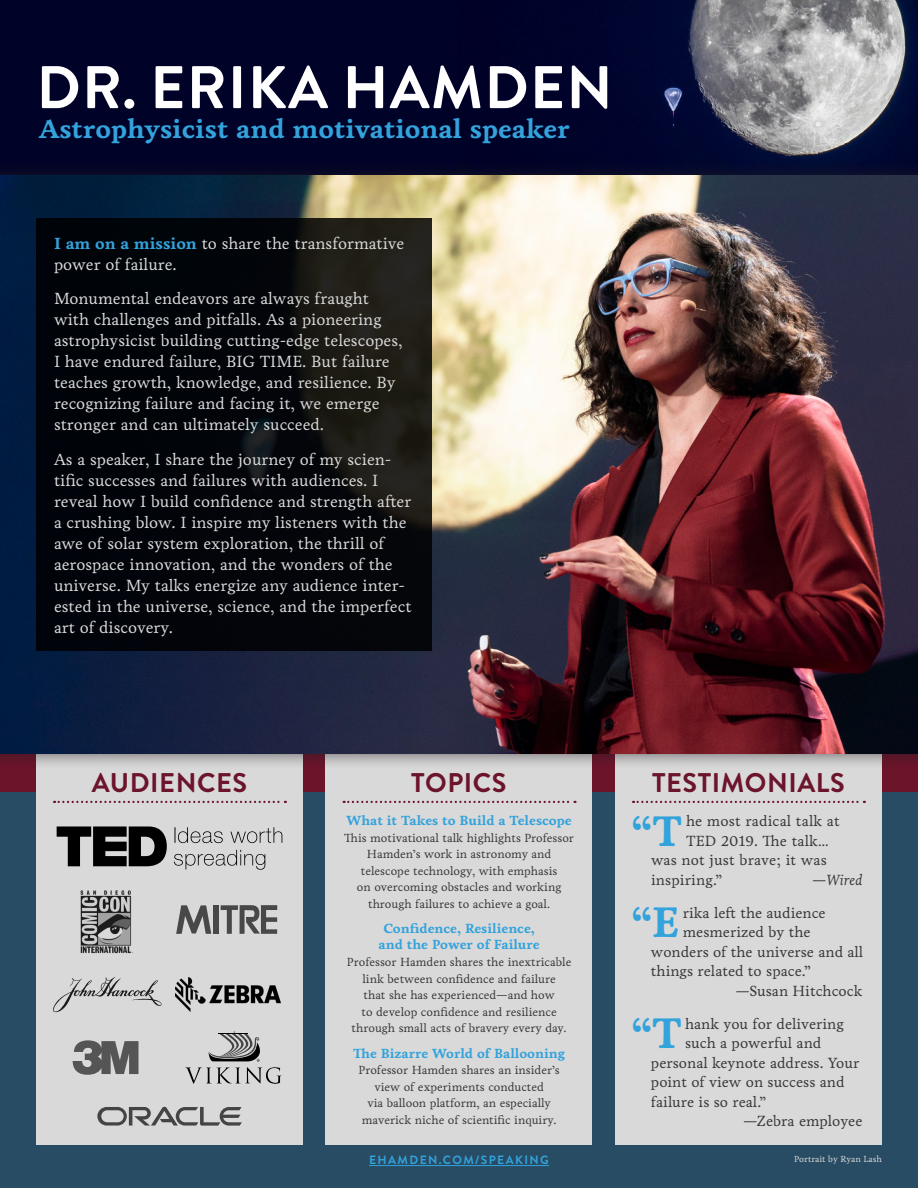
<style>
.page{position:relative;width:918px;height:1188px;background:#284c63}
.page>*{position:absolute;margin:0;border:0;box-sizing:border-box;transform-origin:0 0}
.t1{font:700 60px "Brandon Grotesque";letter-spacing:.02em;color:#fff}
.t2{font:700 43.65px "Livory";color:#33a3dc}
.t3{font:700 27px "Livory";color:#33a3dc}
.t4{font:700 27px "Brandon Grotesque";letter-spacing:.02em;color:#6b142b}
.t5{font:16.5px/21px "Livory";color:#dad9d9}
.t6{font:15px "Livory";color:#393839}
.t7{font:italic 15px "Livory";color:#393839}
.t8{font:700 13.5px/16.5px "Livory";color:#33a3dc;text-align:center}
.t9{font:12px/16.5px "Livory";color:#393839;text-align:center}
.t10{font:700 12px "Brandon Grotesque";letter-spacing:.12em;color:#33a3dc}
.t11{font:9px "Livory";color:#dad9d9}
.s1{font-weight:700;color:#33a3dc}
.s2{font-style:normal}
</style>
<div class="page">
<div style="left:0;top:753px;width:918px;height:39px;background:#6b142a"></div>
<div style="left:36px;top:746px;width:267px;height:399px;background:#dad9d9"></div>
<svg style="left:54px;top:801px;width:232px;height:2px"></svg>
<svg style="left:57px;top:827px;width:110px;height:39px"></svg>
<svg style="left:174px;top:827px;width:108px;height:43px"></svg>
<img style="left:80px;top:890px;width:52px;height:63px">
<svg style="left:98px;top:1107px;width:144px;height:19px"></svg>
<svg style="left:185px;top:1031px;width:97px;height:53px"></svg>
<svg style="left:53px;top:977px;width:109px;height:35px"></svg>
<svg style="left:176px;top:905px;width:35px;height:29px"></svg>
<div style="left:213px;top:905px;width:5px;height:29px;background:#484848"></div>
<svg style="left:221px;top:905px;width:56px;height:29px"></svg>
<img style="left:175px;top:977px;width:105px;height:35px">
<svg style="left:73px;top:1040px;width:66px;height:35px"></svg>
<div style="left:0;top:0;width:918px;height:200px;background:#000228"></div>
<img style="left:629px;top:0;width:289px;height:159px">
<div style="left:326px;top:746px;width:266px;height:399px;background:#dad9d9"></div>
<svg style="left:344px;top:801px;width:232px;height:2px"></svg>
<div style="left:615px;top:746px;width:267px;height:399px;background:#dad9d9"></div>
<svg style="left:633px;top:801px;width:232px;height:2px"></svg>
<div style="left:0;top:159px;width:918px;height:611px;background:#231f20;opacity:.75"></div>
<img style="left:0;top:176px;width:918px;height:577px">
<svg style="left:36px;top:218px;width:396px;height:433px;background:#07090c"></svg>
<hr style="left:369px;top:1165px;width:180px;height:1px;background:#33a3dc">
<h1 class="t1" style="left:36px;top:46px;width:578px">DR. ERIKA HAMDEN</h1>
<h3 class="t3" style="left:39px;top:113px;width:532px">Astrophysicist and motivational speaker</h3>
<p class="t5" style="left:54px;top:233px;width:352px"><span class="s1">I am on a mission</span> to share the transformative power of failure.</p>
<p class="t5" style="left:54px;top:288px;width:350px">Monumental endeavors are always fraught with challenges and pitfalls. As a pioneering astrophysicist building cutting-edge telescopes, I have endured failure, BIG TIME. But failure teaches growth, knowledge, and resilience. By recognizing failure and facing it, we emerge stronger and can ultimately succeed.</p>
<p class="t5" style="left:54px;top:449px;width:359px">As a speaker, I share the journey of my scien&shy;tific successes and failures with audiences. I reveal how I build confidence and strength after a crushing blow. I inspire my listeners with the awe of solar system exploration, the thrill of aerospace innovation, and the wonders of the universe. My talks energize any audience inter&shy;ested in the universe, science, and the imperfect art of discovery.</p>
<h3 class="t4" style="left:92px;top:764px;width:157px">AUDIENCES</h3>
<h3 class="t4" style="left:411px;top:764px;width:97px">TOPICS</h3>
<p class="t8" style="left:347px;top:812px;width:227px">What it Takes to Build a Telescope</p>
<p class="t9" style="left:344px;top:829px;width:231px">This motivational talk highlights Professor Hamden’s work in astronomy and telescope technology, with emphasis<br>on overcoming obstacles and working through failures to achieve a goal.</p>
<p class="t8" style="left:379px;top:920px;width:163px">Confidence, Resilience, and the Power of Failure</p>
<p class="t9" style="left:347px;top:954px;width:226px">Professor Hamden shares the inextricable link between confidence and failure<br>that she has experienced—and how<br>to develop confidence and resilience through small acts of bravery every day.</p>
<p class="t8" style="left:353px;top:1045px;width:214px">The Bizarre World of Ballooning</p>
<p class="t9" style="left:359px;top:1062px;width:203px">Professor Hamden shares an insider’s view of experiments conducted<br>via balloon platform, an especially maverick niche of scientific inquiry.</p>
<h3 class="t4" style="left:652px;top:764px;width:194px">TESTIMONIALS</h3>
<h2 class="t2" style="left:631px;top:805px;width:52px">“T</h2>
<p class="t6" style="left:686px;top:812px;width:155px">he most radical talk at</p>
<p class="t6" style="left:686px;top:832px;width:144px">TED 2019. The talk…</p>
<p class="t6" style="left:651px;top:851px;width:177px">was not just brave; it was</p>
<p class="t6" style="left:651px;top:871px;width:73px">inspiring.”</p>
<p class="t7" style="left:812px;top:871px;width:52px"><span class="s2">—</span>Wired</p>
<h2 class="t2" style="left:631px;top:896px;width:50px">“E</h2>
<p class="t6" style="left:683px;top:904px;width:144px">rika left the audience</p>
<p class="t6" style="left:683px;top:923px;width:129px">mesmerized by the</p>
<p class="t6" style="left:651px;top:943px;width:214px">wonders of the universe and all</p>
<p class="t6" style="left:651px;top:962px;width:162px">things related to space.”</p>
<p class="t6" style="left:736px;top:982px;width:128px">—Susan Hitchcock</p>
<h2 class="t2" style="left:631px;top:1007px;width:52px">“T</h2>
<p class="t6" style="left:685px;top:1015px;width:160px">hank you for delivering</p>
<p class="t6" style="left:685px;top:1034px;width:138px">such a powerful and</p>
<p class="t6" style="left:651px;top:1054px;width:210px">personal keynote address. Your</p>
<p class="t6" style="left:651px;top:1073px;width:195px">point of view on success and</p>
<p class="t6" style="left:651px;top:1093px;width:117px">failure is so real.”</p>
<p class="t6" style="left:743px;top:1112px;width:121px">—Zebra employee</p>
<p class="t10" style="left:369px;top:1152px;width:181px">EHAMDEN.COM/SPEAKING</p>
<p class="t11" style="left:794px;top:1153px;width:89px">Portrait by Ryan Lash</p>
</div>
